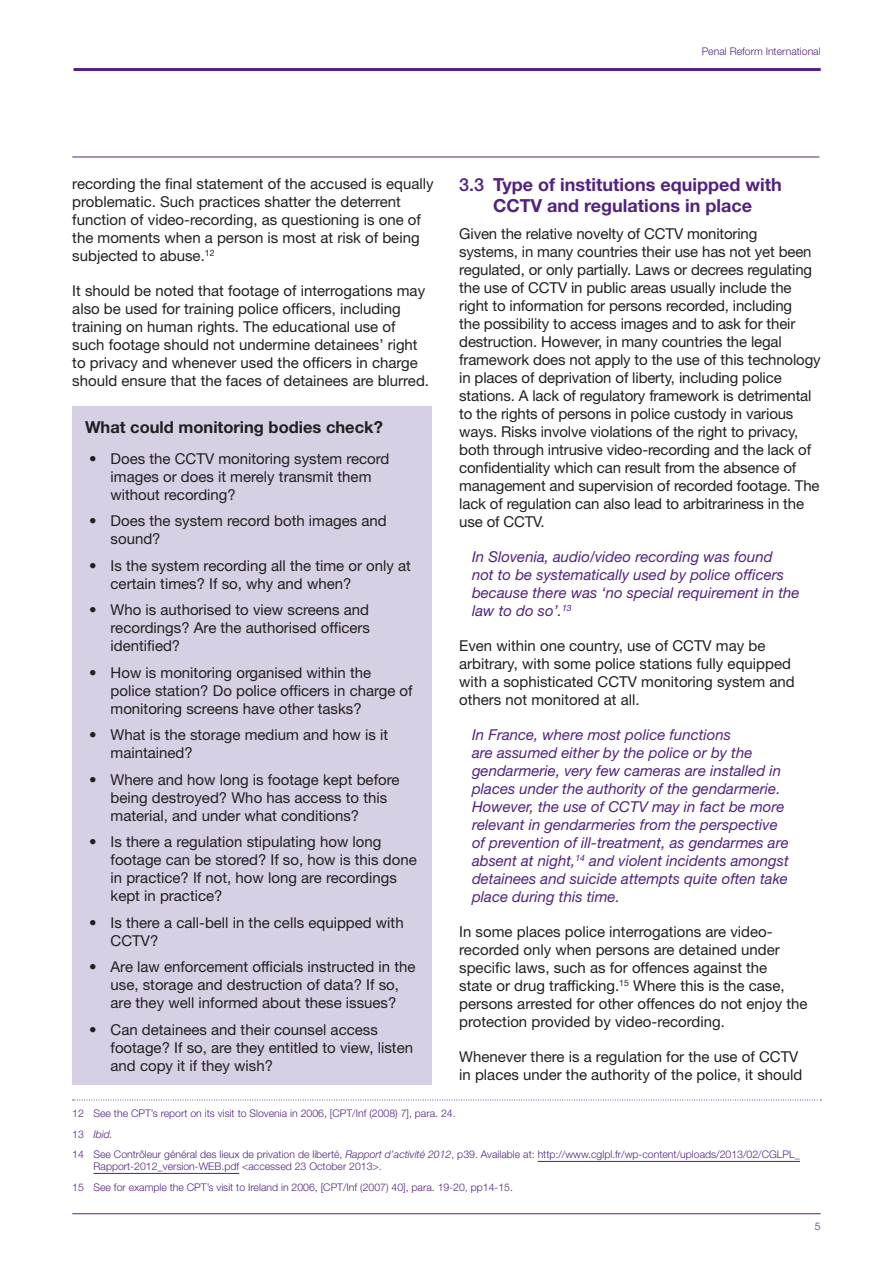
<style>
.page{position:relative;width:893px;height:1263px;background:#fff}
.page>*{position:absolute;margin:0;border:0;box-sizing:border-box;transform-origin:0 0}
.c-head{font:700 18px/21px "Helvetica Neue LT Std";color:#52227f;text-align:center}
.arrow_list_1{font:700 16.5px "Helvetica Neue LT Std";color:#231f20}
.text{font:15px/18px "Helvetica Neue LT Std";color:#231f20}
.box_text{font:italic 15px/18px "Helvetica Neue LT Std";color:#52227f}
.footnote{font:300 10.5px/12px "Helvetica Neue LT Std";color:#52227f}
.footnote_first{font:300 10.5px "Helvetica Neue LT Std";color:#52227f}
.footnote-2{font:italic 300 10.5px "Helvetica Neue LT Std";color:#52227f}
.s1{font-weight:500}
.s2{font-style:normal}
.s3{font-style:italic}
</style>
<div class="page">
<hr style="left:72px;top:1213px;width:749px;height:1px;background:#52227f">
<hr style="left:74px;top:68px;width:747px;height:3px;background:#52227f">
<hr style="left:72px;top:157px;width:747px;height:1px;background:#52227f">
<div style="left:72px;top:406px;width:360px;height:678px;background:#d7cfe4"></div>
<svg style="left:73px;top:1100px;width:748px;height:1px"></svg>
<hr style="left:538px;top:1161px;width:262px;height:1px;background:#52227f">
<hr style="left:94px;top:1173px;width:145px;height:1px;background:#52227f">
<p class="footnote" style="left:702px;top:45px;width:121px">Penal Reform International</p>
<p class="text" style="left:72px;top:175px;width:363px">recording the final statement of the accused is equally problematic. Such practices shatter the deterrent function of video-recording, as questioning is one of the moments when a person is most at risk of being subjected to abuse.<sup>12</sup></p>
<p class="text" style="left:72px;top:282px;width:358px">It should be noted that footage of interrogations may also be used for training police officers, including training on human rights. The educational use of such footage should not undermine detainees’ right to privacy and whenever used the officers in charge should ensure that the faces of detainees are blurred.</p>
<p class="arrow_list_1" style="left:85px;top:417px;width:299px">What could monitoring bodies check?</p>
<p class="text" style="left:111px;top:449px;width:280px;text-indent:-21px">• Does the CCTV monitoring system record images or does it merely transmit them without recording?</p>
<p class="text" style="left:111px;top:512px;width:278px;text-indent:-21px">• Does the system record both images and sound?</p>
<p class="text" style="left:111px;top:556px;width:302px;text-indent:-21px">• Is the system recording all the time or only at certain times? If so, why and when?</p>
<p class="text" style="left:111px;top:601px;width:261px;text-align:justify;text-indent:-21px">• Who is authorised to view screens and recordings? Are the authorised officers identified?</p>
<p class="text" style="left:111px;top:663px;width:304px;text-indent:-21px">• How is monitoring organised within the police station? Do police officers in charge of monitoring screens have other tasks?</p>
<p class="text" style="left:111px;top:726px;width:279px;text-indent:-21px">• What is the storage medium and how is it maintained?</p>
<p class="text" style="left:111px;top:770px;width:290px;text-indent:-21px">• Where and how long is footage kept before being destroyed? Who has access to this material, and under what conditions?</p>
<p class="text" style="left:111px;top:833px;width:308px;text-indent:-21px">• Is there a regulation stipulating how long footage can be stored? If so, how is this done in practice? If not, how long are recordings kept in practice?</p>
<p class="text" style="left:111px;top:913px;width:295px;text-indent:-21px">• Is there a call-bell in the cells equipped with<br>CCTV?</p>
<p class="text" style="left:89px;top:958px;width:328px;text-align:center">• Are law enforcement officials instructed in the use, storage and destruction of data? If so,<br>are they well informed about these issues?</p>
<p class="text" style="left:111px;top:1020px;width:304px;text-indent:-21px">• Can detainees and their counsel access footage? If so, are they entitled to view, listen and copy it if they wish?</p>
<p class="c-head" style="left:459px;top:174px;width:324px"><span class="s1">3.3</span> Type of institutions equipped with<br>CCTV and regulations in place</p>
<p class="text" style="left:459px;top:224px;width:363px">Given the relative novelty of CCTV monitoring<br>systems, in many countries their use has not yet been regulated, or only partially. Laws or decrees regulating the use of CCTV in public areas usually include the right to information for persons recorded, including<br>the possibility to access images and to ask for their destruction. However, in many countries the legal framework does not apply to the use of this technology in places of deprivation of liberty, including police stations. A lack of regulatory framework is detrimental to the rights of persons in police custody in various ways. Risks involve violations of the right to privacy, both through intrusive video-recording and the lack of confidentiality which can result from the absence of management and supervision of recorded footage. The lack of regulation can also lead to arbitrariness in the use of CCTV.</p>
<p class="box_text" style="left:472px;top:547px;width:329px">In Slovenia, audio/video recording was found<br>not to be systematically used by police officers because there was ‘no special requirement in the law to do so’.<sup>13</sup></p>
<p class="text" style="left:459px;top:636px;width:337px">Even within one country, use of CCTV may be arbitrary, with some police stations fully equipped with a sophisticated CCTV monitoring system and others not monitored at all.</p>
<p class="box_text" style="left:472px;top:725px;width:318px">In France, where most police functions<br>are assumed either by the police or by the gendarmerie, very few cameras are installed in places under the authority of the gendarmerie.<br>However, the use of CCTV may in fact be more relevant in gendarmeries from the perspective of prevention of ill-treatment, as gendarmes are absent at night,<sup>14</sup> and violent incidents amongst detainees and suicide attempts quite often take place during this time.</p>
<p class="text" style="left:459px;top:922px;width:350px">In some places police interrogations are video&shy;recorded only when persons are detained under specific laws, such as for offences against the<br>state or drug trafficking.<sup>15</sup> Where this is the case, persons arrested for other offences do not enjoy the protection provided by video-recording.</p>
<p class="text" style="left:459px;top:1047px;width:345px">Whenever there is a regulation for the use of CCTV in places under the authority of the police, it should</p>
<p class="footnote_first" style="left:72px;top:1107px;width:385px">12 See the CPT’s report on its visit to Slovenia in 2006, [CPT/Inf (2008) 7], para. 24.</p>
<p class="footnote-2" style="left:72px;top:1128px;width:42px"><span class="s2">13</span> Ibid.</p>
<p class="footnote" style="left:94px;top:1148px;width:708px;text-indent:-21px">14 See Contrôleur général des lieux de privation de liberté, <span class="s3">Rapport d’activité 2012</span>, p39. Available at: http://www.cglpl.fr/wp-content/uploads/2013/02/CGLPL_<br>Rapport-2012_version-WEB.pdf &lt;accessed 23 October 2013&gt;.</p>
<p class="footnote" style="left:72px;top:1181px;width:442px">15 See for example the CPT’s visit to Ireland in 2006, [CPT/Inf (2007) 40], para. 19-20, pp14-15.</p>
<p class="footnote" style="left:815px;top:1220px;width:7px">5</p>
</div>
